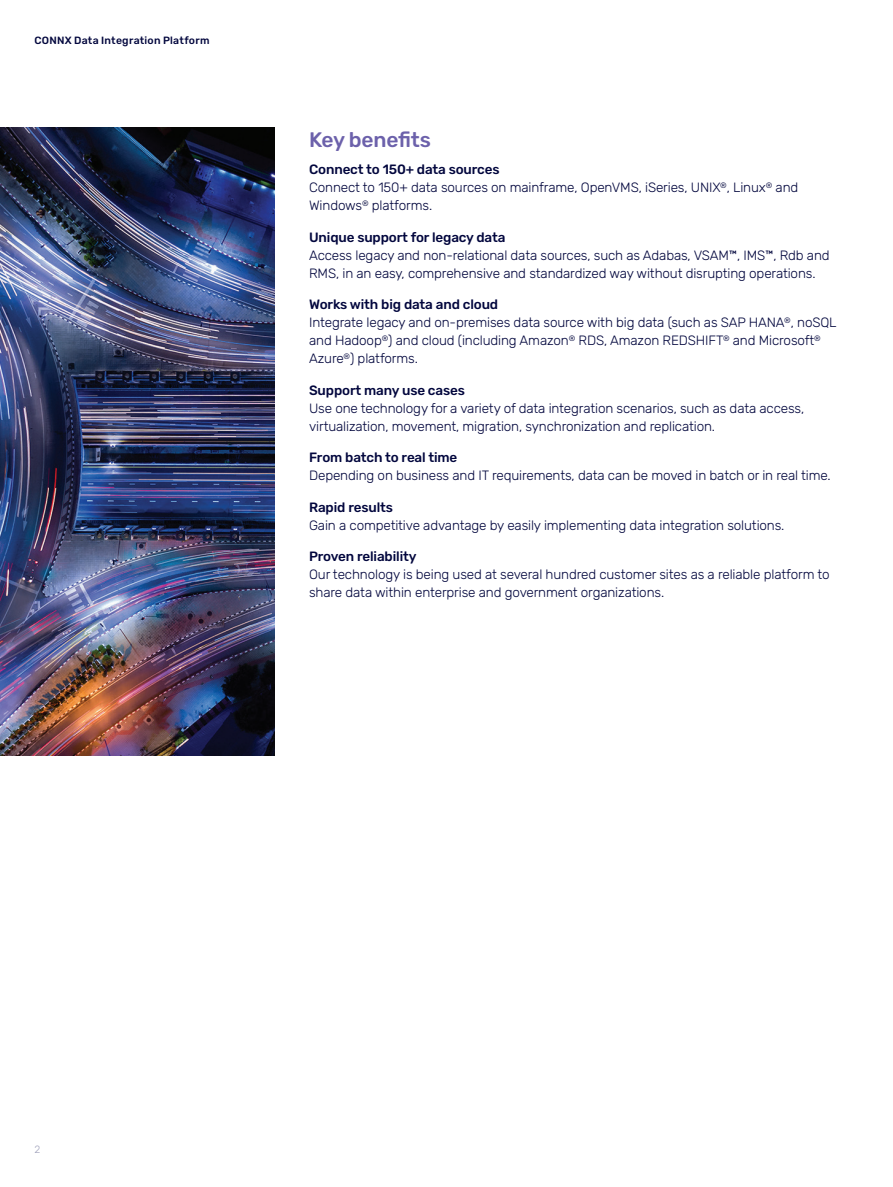
<style>
.page{position:relative;width:893px;height:1187px;background:#fff}
.page>*{position:absolute;margin:0;border:0;box-sizing:border-box;transform-origin:0 0}
.Headline_2_-_14_18{font:500 21px "Rubik";letter-spacing:-.01em;color:#6c61ab}
.Body_1_-_9_12__Dark{font:300 13.5px/18px "Rubik";letter-spacing:-.01em;color:#02063d}
.Headline_3_-_9_12__D{font:500 13.5px "Rubik";letter-spacing:-.01em;color:#02063d}
.t1{font:500 10.5px "Rubik";letter-spacing:.02em;color:#02063d}
.t2{font:300 10.5px "Rubik";color:#a1a2bb}
</style>
<div class="page">
<img style="left:0;top:128px;width:274px;height:627px">
<p class="t1" style="left:34px;top:35px;width:177px">CONNX Data Integration Platform</p>
<p class="Headline_2_-_14_18" style="left:309px;top:128px;width:123px">Key benefits</p>
<p class="Headline_3_-_9_12__D" style="left:309px;top:162px;width:192px">Connect to 150+ data sources</p>
<p class="Body_1_-_9_12__Dark" style="left:309px;top:179px;width:491px">Connect to 150+ data sources on mainframe, OpenVMS, iSeries, UNIX<sup>®</sup>, Linux<sup>®</sup> and<br>Windows<sup>®</sup> platforms.</p>
<p class="Headline_3_-_9_12__D" style="left:309px;top:229px;width:198px">Unique support for legacy data</p>
<p class="Body_1_-_9_12__Dark" style="left:309px;top:246px;width:522px">Access legacy and non-relational data sources, such as Adabas, VSAM™, IMS™, Rdb and<br>RMS, in an easy, comprehensive and standardized way without disrupting operations.</p>
<p class="Headline_3_-_9_12__D" style="left:309px;top:297px;width:191px">Works with big data and cloud</p>
<p class="Body_1_-_9_12__Dark" style="left:309px;top:314px;width:529px">Integrate legacy and on-premises data source with big data (such as SAP HANA<sup>®</sup>, noSQL and Hadoop<sup>®</sup>) and cloud (including Amazon<sup>®</sup> RDS, Amazon REDSHIFT<sup>®</sup> and Microsoft<sup>®<br></sup>Azure<sup>®</sup>) platforms.</p>
<p class="Headline_3_-_9_12__D" style="left:309px;top:382px;width:157px">Support many use cases</p>
<p class="Body_1_-_9_12__Dark" style="left:309px;top:399px;width:497px">Use one technology for a variety of data integration scenarios, such as data access, virtualization, movement, migration, synchronization and replication.</p>
<p class="Headline_3_-_9_12__D" style="left:309px;top:450px;width:150px">From batch to real time</p>
<p class="Body_1_-_9_12__Dark" style="left:309px;top:467px;width:523px">Depending on business and IT requirements, data can be moved in batch or in real time.</p>
<p class="Headline_3_-_9_12__D" style="left:309px;top:499px;width:85px">Rapid results</p>
<p class="Body_1_-_9_12__Dark" style="left:309px;top:516px;width:477px">Gain a competitive advantage by easily implementing data integration solutions.</p>
<p class="Headline_3_-_9_12__D" style="left:309px;top:549px;width:109px">Proven reliability</p>
<p class="Body_1_-_9_12__Dark" style="left:309px;top:566px;width:522px">Our technology is being used at several hundred customer sites as a reliable platform to share data within enterprise and government organizations.</p>
<p class="t2" style="left:34px;top:1142px;width:7px">2</p>
</div>
